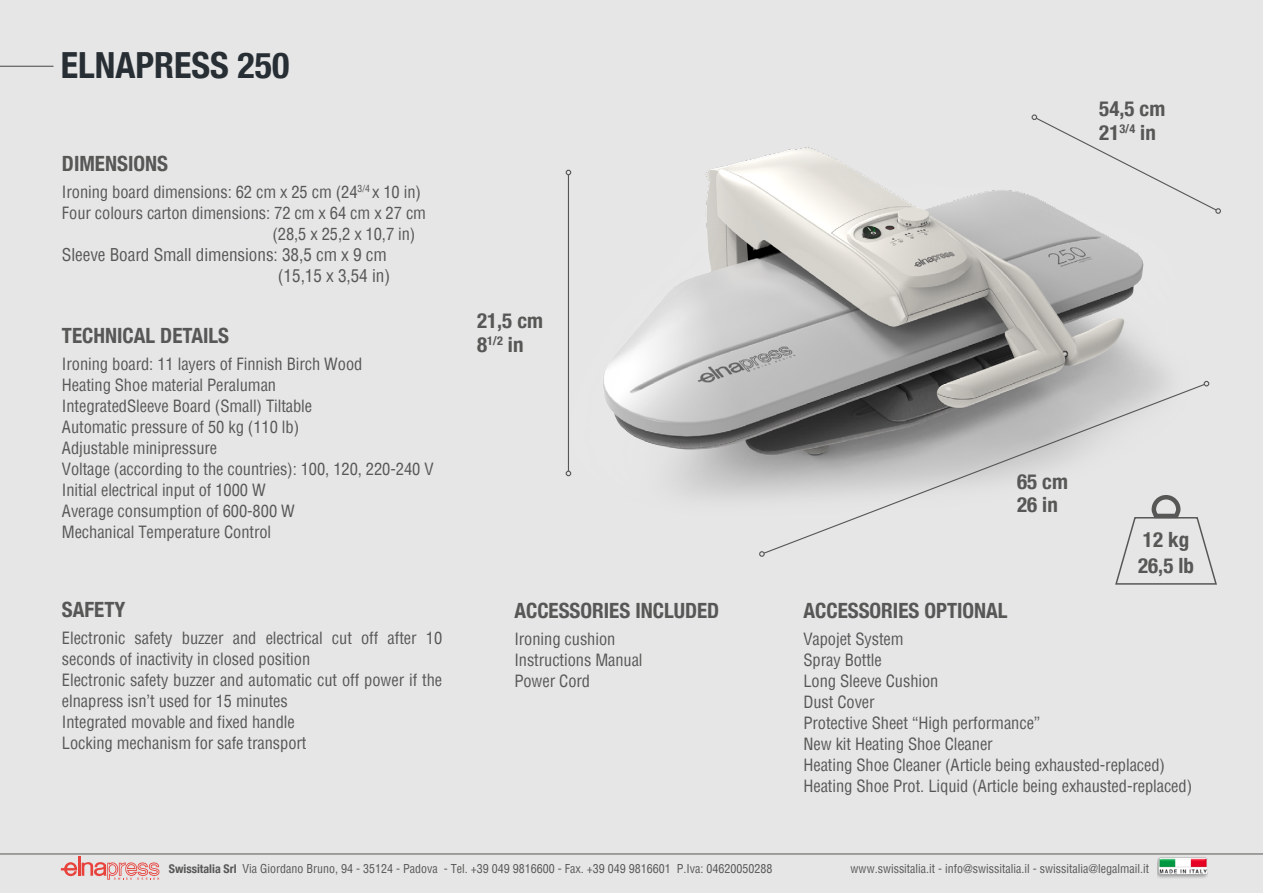
<style>
.page{position:relative;width:1263px;height:893px;background:#e6e6e6}
.page>*{position:absolute;margin:0;border:0;box-sizing:border-box;transform-origin:0 0}
.t1{font:700 condensed 36px "Helvetica Neue";color:#272e34}
.t2{font:700 condensed 21px/25.2px "Helvetica Neue";color:#575756}
.t3{font:condensed 17.25px/21px "Helvetica";letter-spacing:-.005em;color:#575756;text-align:right}
.t4{font:condensed 16.5px/21px "Helvetica";letter-spacing:-.005em;color:#575756}
.t5{font:condensed 12px "Helvetica";color:#575756}
.s1{font-family:"Helvetica Neue";font-weight:700}
</style>
<div class="page">
<hr style="left:0;top:66px;width:53px;height:1px;background:#575756">
<img style="left:565px;top:147px;width:645px;height:351px">
<hr style="left:568px;top:175px;width:1px;height:296px;background:#575756">
<svg style="left:566px;top:170px;width:5px;height:5px"></svg>
<svg style="left:566px;top:471px;width:5px;height:5px"></svg>
<svg style="left:762px;top:383px;width:444px;height:171px"></svg>
<svg style="left:759px;top:551px;width:6px;height:6px"></svg>
<svg style="left:1204px;top:381px;width:5px;height:5px"></svg>
<svg style="left:1031px;top:114px;width:190px;height:100px"></svg>
<svg style="left:1114px;top:493px;width:103px;height:92px"></svg>
<hr style="left:78px;top:857px;width:3px;height:19px;background:#e8423c">
<svg style="left:61px;top:862px;width:99px;height:18px"></svg>
<hr style="left:0;top:854px;width:1263px;height:1px;background:#575756">
<img style="left:1157px;top:857px;width:50px;height:21px">
<h1 class="t1" style="left:61px;top:36px;width:230px">ELNAPRESS 250</h1>
<p class="t2" style="left:62px;top:149px;width:108px">DIMENSIONS</p>
<p class="t4" style="left:62px;top:181px;width:361px">Ironing board dimensions: 62 cm x 25 cm (24<sup>3/4</sup> x 10 in)</p>
<p class="t4" style="left:62px;top:202px;width:366px">Four colours carton dimensions: 72 cm x 64 cm x 27 cm</p>
<p class="t4" style="left:272px;top:223px;width:144px">(28,5 x 25,2 x 10,7 in)</p>
<p class="t3" style="left:62px;top:244px;width:330px">Sleeve Board Small dimensions: 38,5 cm x 9 cm (15,15 x 3,54 in)</p>
<p class="t2" style="left:62px;top:321px;width:169px">TECHNICAL DETAILS</p>
<p class="t4" style="left:62px;top:353px;width:373px">Ironing board: 11 layers of Finnish Birch Wood<br>Heating Shoe material Peraluman<br>IntegratedSleeve Board (Small) Tiltable<br>Automatic pressure of 50 kg (110 lb)<br>Adjustable minipressure<br>Voltage (according to the countries): 100, 120, 220-240 V Initial electrical input of 1000 W<br>Average consumption of 600-800 W<br>Mechanical Temperature Control</p>
<p class="t2" style="left:62px;top:596px;width:65px">SAFETY</p>
<p class="t4" style="left:62px;top:627px;width:382px">Electronic safety buzzer and electrical cut off after 10 seconds of inactivity in closed position<br>Electronic safety buzzer and automatic cut off power if the elnapress isn’t used for 15 minutes<br>Integrated movable and fixed handle<br>Locking mechanism for safe transport</p>
<p class="t2" style="left:477px;top:307px;width:67px">21,5 cm</p>
<p class="t2" style="left:477px;top:330px;width:48px">8<sup>1/2</sup> in</p>
<p class="t2" style="left:514px;top:597px;width:206px">ACCESSORIES INCLUDED</p>
<p class="t4" style="left:514px;top:628px;width:130px">Ironing cushion<br>Instructions Manual<br>Power Cord</p>
<p class="t2" style="left:1099px;top:95px;width:67px;line-height:24.2px">54,5 cm<br>21<sup>3/4</sup> in</p>
<p class="t2" style="left:1017px;top:467px;width:52px">65 cm</p>
<p class="t2" style="left:1017px;top:491px;width:42px">26 in</p>
<p class="t2" style="left:1138px;top:526px;width:57px">12 kg<br>26,5 lb</p>
<p class="t2" style="left:803px;top:597px;width:206px">ACCESSORIES OPTIONAL</p>
<p class="t4" style="left:803px;top:628px;width:390px">Vapojet System<br>Spray Bottle<br>Long Sleeve Cushion<br>Dust Cover<br>Protective Sheet “High performance”<br>New kit Heating Shoe Cleaner<br>Heating Shoe Cleaner (Article being exhausted-replaced)<br>Heating Shoe Prot. Liquid (Article being exhausted-replaced)</p>
<p class="t5" style="left:169px;top:861px;width:605px"><span class="s1">Swissitalia Srl</span> Via Giordano Bruno, 94 - 35124 - Padova - Tel. +39 049 9816600 - Fax. +39 049 9816601 P.Iva: 04620050288</p>
<p class="t5" style="left:851px;top:861px;width:300px">www.swissitalia.it - info@swissitalia.il - swissitalia@legalmail.it</p>
</div>
